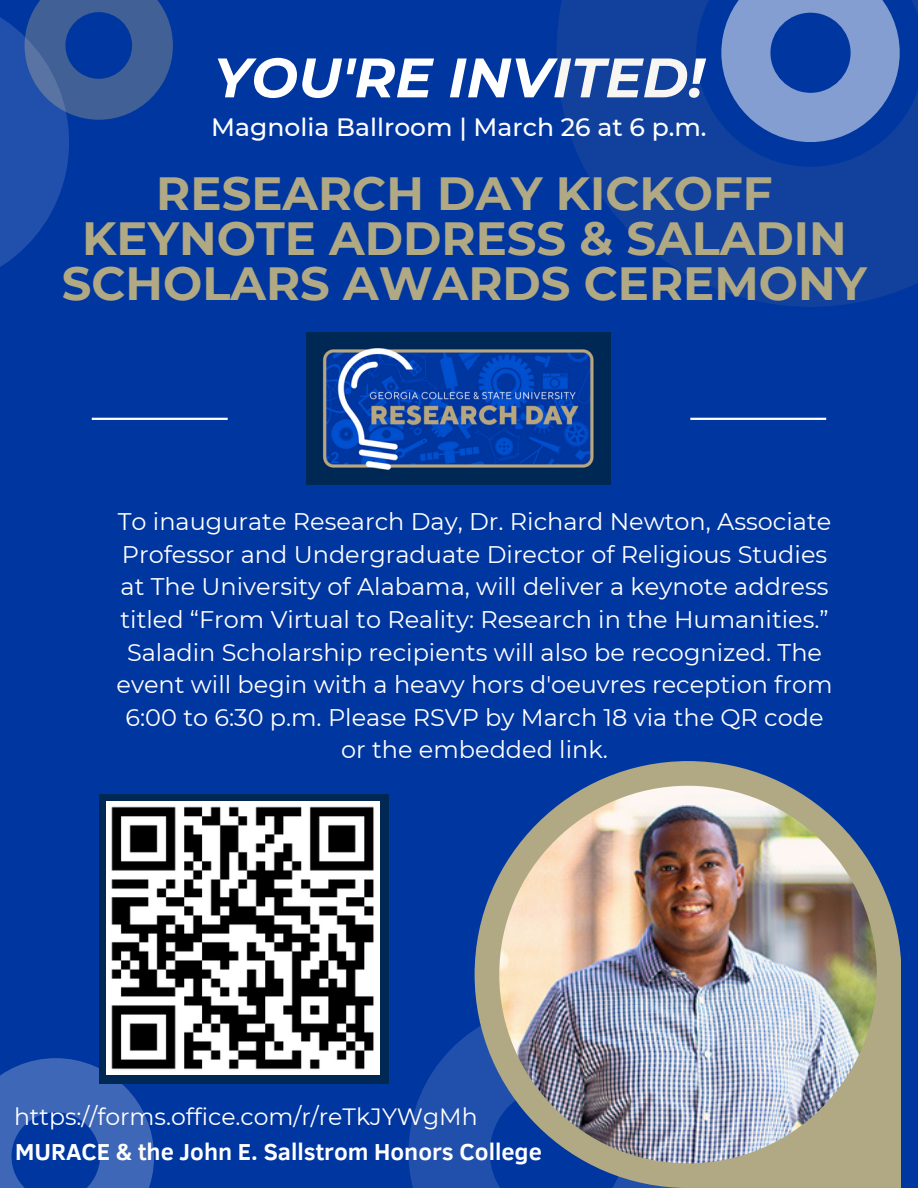
<style>
.page{position:relative;width:918px;height:1188px;background:#0036a0}
.page>*{position:absolute;margin:0;border:0;box-sizing:border-box;transform-origin:0 0}
.t1{font:italic 700 55.5px "Montserrat";color:#fff}
.t2{font:700 46.5px/45px "Montserrat";color:#b1a984;text-align:center}
.t3{font:500 25.05px "Montserrat";color:#fff}
.t4{font:24px/32.7px "Montserrat";color:#fff;text-align:center}
.t5{font:700 23.7px "Clear Sans";color:#fff}
.t6{font:23.55px "Montserrat";color:#fff}
</style>
<div class="page">
<img style="left:307px;top:332px;width:304px;height:152px">
<svg style="left:557px;top:0;width:361px;height:307px;fill:#11419d"></svg>
<svg style="left:721px;top:0;width:179px;height:142px"></svg>
<svg style="left:0;top:1058px;width:154px;height:130px;fill:#3f67b7"></svg>
<svg style="left:409px;top:1030px;width:295px;height:158px;fill:#2150ac"></svg>
<div style="left:99px;top:794px;width:290px;height:290px;background:#002855"></div>
<hr style="left:92px;top:418px;width:136px;height:2px;background:#fff">
<hr style="left:690px;top:418px;width:136px;height:2px;background:#fff">
<svg style="left:69px;top:0;width:104px;height:120px"></svg>
<svg style="left:475px;top:761px;width:426px;height:426px;fill:#b1a984"></svg>
<img style="left:499px;top:786px;width:378px;height:377px;border-radius:50%">
<svg style="left:0;top:0;width:69px;height:267px;fill:#2150ac"></svg>
<img style="left:106px;top:801px;width:274px;height:274px">
<h3 class="t1" style="left:214px;top:44px;width:492px">YOU'RE INVITED!</h3>
<h2 class="t3" style="left:211px;top:112px;width:497px">Magnolia Ballroom | March 26 at 6 p.m.</h2>
<p class="t2" style="left:62px;top:171px;width:807px">RESEARCH DAY KICKOFF<br>KEYNOTE ADDRESS &amp; SALADIN<br>SCHOLARS AWARDS CEREMONY</p>
<p class="t4" style="left:117px;top:505px;width:717px">To inaugurate Research Day, Dr. Richard Newton, Associate Professor and Undergraduate Director of Religious Studies at The University of Alabama, will deliver a keynote address titled “From Virtual to Reality: Research in the Humanities.” Saladin Scholarship recipients will also be recognized. The event will begin with a heavy hors d'oeuvres reception from 6:00 to 6:30 p.m. Please RSVP by March 18 via the QR code or the embedded link.</p>
<p class="t6" style="left:14px;top:1103px;width:465px">https://forms.office.com/r/reTkJYWgMh</p>
<p class="t5" style="left:15px;top:1135px;width:528px">MURACE &amp; the John E. Sallstrom Honors College</p>
</div>
